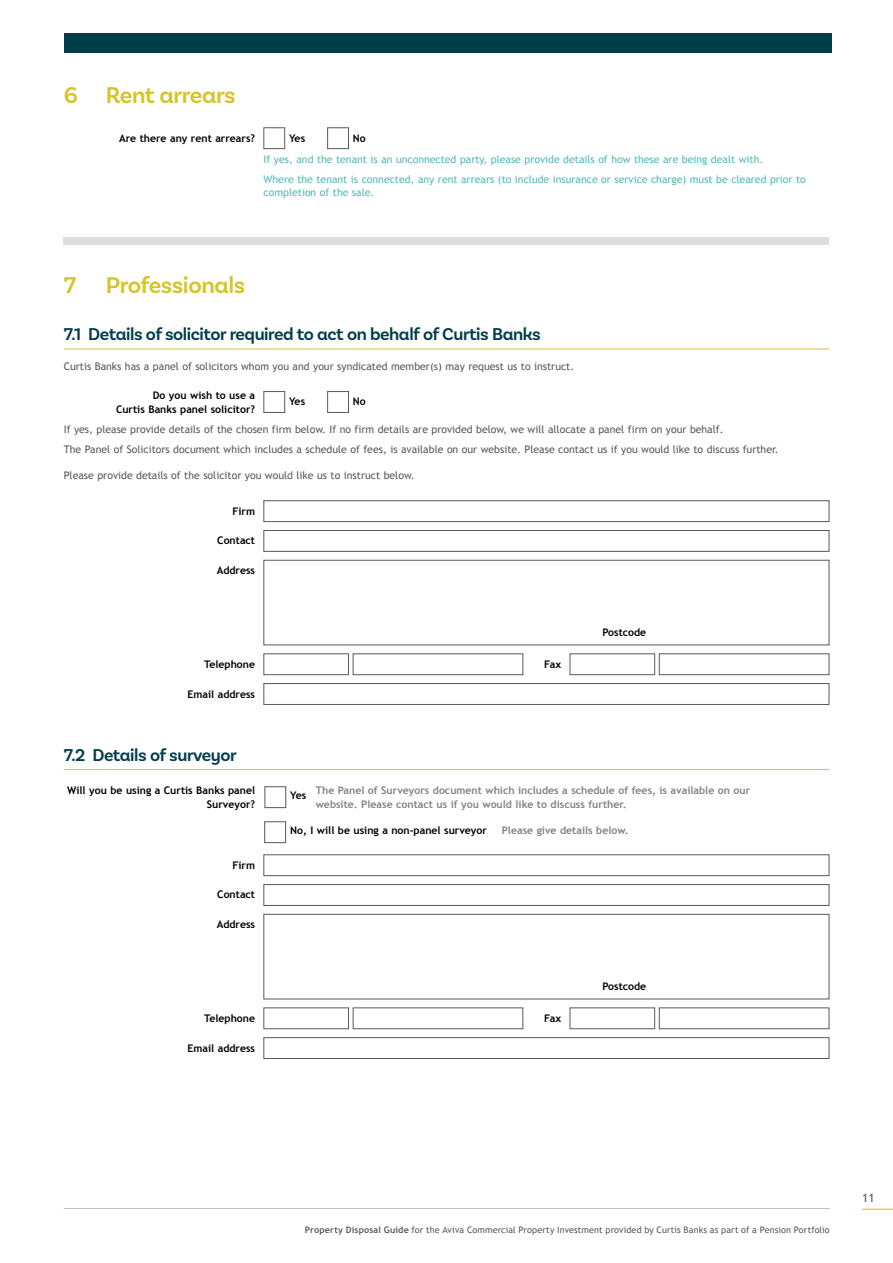
<style>
.page{position:relative;width:893px;height:1263px;background:#fff}
.page>*{position:absolute;margin:0;border:0;box-sizing:border-box;transform-origin:0 0}
.t1{font:600 24px "Basic Sans Alt";letter-spacing:-.02em;color:#d4c629}
.t2{font:600 18px "Basic Sans Alt";letter-spacing:-.025em;color:#003d4b}
.t3{font:12px "Trebuchet MS";color:#58595b}
.t4{font:10.5px/20px "Trebuchet MS";color:#58595b}
.t5{font:700 10.5px/13.5px "Trebuchet MS";color:#000;text-align:right}
.t6{font:10.5px/20px "Trebuchet MS";color:#4fbbb8}
.t7{font:700 10.5px/13.5px "Trebuchet MS";color:#808285}
.t8{font:9px "Trebuchet MS";letter-spacing:.015em;color:#58595b}
.s1{font-weight:700}
</style>
<div class="page">
<hr style="left:64px;top:1208px;width:766px;height:1px;background:#bcbec0">
<hr style="left:862px;top:1209px;width:31px;height:1px;background:#ccc013">
<div style="left:64px;top:34px;width:768px;height:19px;background:#003d4b"></div>
<div style="left:64px;top:237px;width:765px;height:8px;background:#dcddde"></div>
<div style="left:264px;top:128px;width:21px;height:21px;background:#fff;border:1px solid #58595b"></div>
<div style="left:327px;top:128px;width:22px;height:21px;background:#fff;border:1px solid #58595b"></div>
<hr style="left:64px;top:769px;width:765px;height:1px;background:#d4c629">
<div style="left:264px;top:854px;width:565px;height:22px;background:#fff;border:1px solid #58595b"></div>
<div style="left:264px;top:884px;width:565px;height:22px;background:#fff;border:1px solid #58595b"></div>
<div style="left:264px;top:914px;width:565px;height:85px;background:#fff;border:1px solid #58595b"></div>
<div style="left:264px;top:1008px;width:85px;height:21px;background:#fff;border:1px solid #58595b"></div>
<div style="left:353px;top:1008px;width:170px;height:21px;background:#fff;border:1px solid #58595b"></div>
<div style="left:264px;top:1037px;width:565px;height:22px;background:#fff;border:1px solid #58595b"></div>
<div style="left:570px;top:1008px;width:85px;height:21px;background:#fff;border:1px solid #58595b"></div>
<div style="left:659px;top:1008px;width:170px;height:21px;background:#fff;border:1px solid #58595b"></div>
<div style="left:265px;top:786px;width:21px;height:22px;background:#fff;border:1px solid #58595b"></div>
<div style="left:264px;top:821px;width:22px;height:22px;background:#fff;border:1px solid #58595b"></div>
<hr style="left:64px;top:349px;width:765px;height:1px;background:#d4c629">
<div style="left:570px;top:654px;width:85px;height:21px;background:#fff;border:1px solid #58595b"></div>
<div style="left:659px;top:654px;width:170px;height:21px;background:#fff;border:1px solid #58595b"></div>
<div style="left:264px;top:500px;width:565px;height:22px;background:#fff;border:1px solid #58595b"></div>
<div style="left:264px;top:530px;width:565px;height:21px;background:#fff;border:1px solid #58595b"></div>
<div style="left:264px;top:560px;width:565px;height:85px;background:#fff;border:1px solid #58595b"></div>
<div style="left:264px;top:654px;width:85px;height:21px;background:#fff;border:1px solid #58595b"></div>
<div style="left:353px;top:654px;width:170px;height:21px;background:#fff;border:1px solid #58595b"></div>
<div style="left:264px;top:683px;width:565px;height:22px;background:#fff;border:1px solid #58595b"></div>
<div style="left:264px;top:391px;width:21px;height:22px;background:#fff;border:1px solid #58595b"></div>
<div style="left:327px;top:391px;width:22px;height:22px;background:#fff;border:1px solid #58595b"></div>
<h1 class="t1" style="left:64px;top:81px;width:173px">6 Rent arrears</h1>
<p class="t5" style="left:119px;top:131px;width:138px">Are there any rent arrears?</p>
<p class="t5" style="left:289px;top:131px;width:18px">Yes</p>
<p class="t5" style="left:353px;top:131px;width:14px">No</p>
<p class="t6" style="left:264px;top:149px;width:544px">If yes, and the tenant is an unconnected party, please provide details of how these are being dealt with.<br>Where the tenant is connected, any rent arrears (to include insurance or service charge) must be cleared prior to</p>
<p class="t6" style="left:264px;top:183px;width:112px">completion of the sale.</p>
<h1 class="t1" style="left:64px;top:271px;width:183px">7 Professionals</h1>
<h2 class="t2" style="left:64px;top:323px;width:478px">7.1 Details of solicitor required to act on behalf of Curtis Banks</h2>
<p class="t4" style="left:64px;top:357px;width:512px">Curtis Banks has a panel of solicitors whom you and your syndicated member(s) may request us to instruct.</p>
<p class="t5" style="left:116px;top:389px;width:141px">Do you wish to use a<br>Curtis Banks panel solicitor?</p>
<p class="t5" style="left:289px;top:395px;width:18px">Yes</p>
<p class="t5" style="left:353px;top:395px;width:14px">No</p>
<p class="t4" style="left:64px;top:420px;width:716px">If yes, please provide details of the chosen firm below. If no firm details are provided below, we will allocate a panel firm on your behalf.<br>The Panel of Solicitors document which includes a schedule of fees, is available on our website. Please contact us if you would like to discuss further.</p>
<p class="t4" style="left:64px;top:466px;width:352px">Please provide details of the solicitor you would like us to instruct below.</p>
<p class="t5" style="left:232px;top:504px;width:24px">Firm</p>
<p class="t5" style="left:217px;top:534px;width:39px">Contact</p>
<p class="t5" style="left:217px;top:564px;width:40px">Address</p>
<p class="t5" style="left:204px;top:657px;width:52px">Telephone</p>
<p class="t5" style="left:187px;top:687px;width:69px">Email address</p>
<h2 class="t2" style="left:64px;top:744px;width:175px">7.2 Details of surveyor</h2>
<p class="t5" style="left:544px;top:657px;width:19px">Fax</p>
<p class="t5" style="left:603px;top:625px;width:45px">Postcode</p>
<p class="t7" style="left:316px;top:784px;width:436px">The Panel of Surveyors document which includes a schedule of fees, is available on our website. Please contact us if you would like to discuss further.</p>
<p class="t5" style="left:67px;top:784px;width:190px">Will you be using a Curtis Banks panel<br>Surveyor?</p>
<p class="t5" style="left:290px;top:788px;width:18px">Yes</p>
<p class="t5" style="left:290px;top:823px;width:198px">No, I will be using a non-panel surveyor</p>
<p class="t7" style="left:502px;top:823px;width:128px">Please give details below.</p>
<p class="t5" style="left:232px;top:858px;width:24px">Firm</p>
<p class="t5" style="left:217px;top:888px;width:39px">Contact</p>
<p class="t5" style="left:217px;top:918px;width:40px">Address</p>
<p class="t5" style="left:204px;top:1011px;width:52px">Telephone</p>
<p class="t5" style="left:544px;top:1011px;width:19px">Fax</p>
<p class="t5" style="left:187px;top:1041px;width:69px">Email address</p>
<p class="t5" style="left:603px;top:979px;width:45px">Postcode</p>
<p class="t8" style="left:305px;top:1224px;width:526px"><span class="s1">Property Disposal Guide</span> for the Aviva Commercial Property Investment provided by Curtis Banks as part of a Pension Portfolio</p>
<p class="t3" style="left:862px;top:1190px;width:14px">11</p>
</div>
